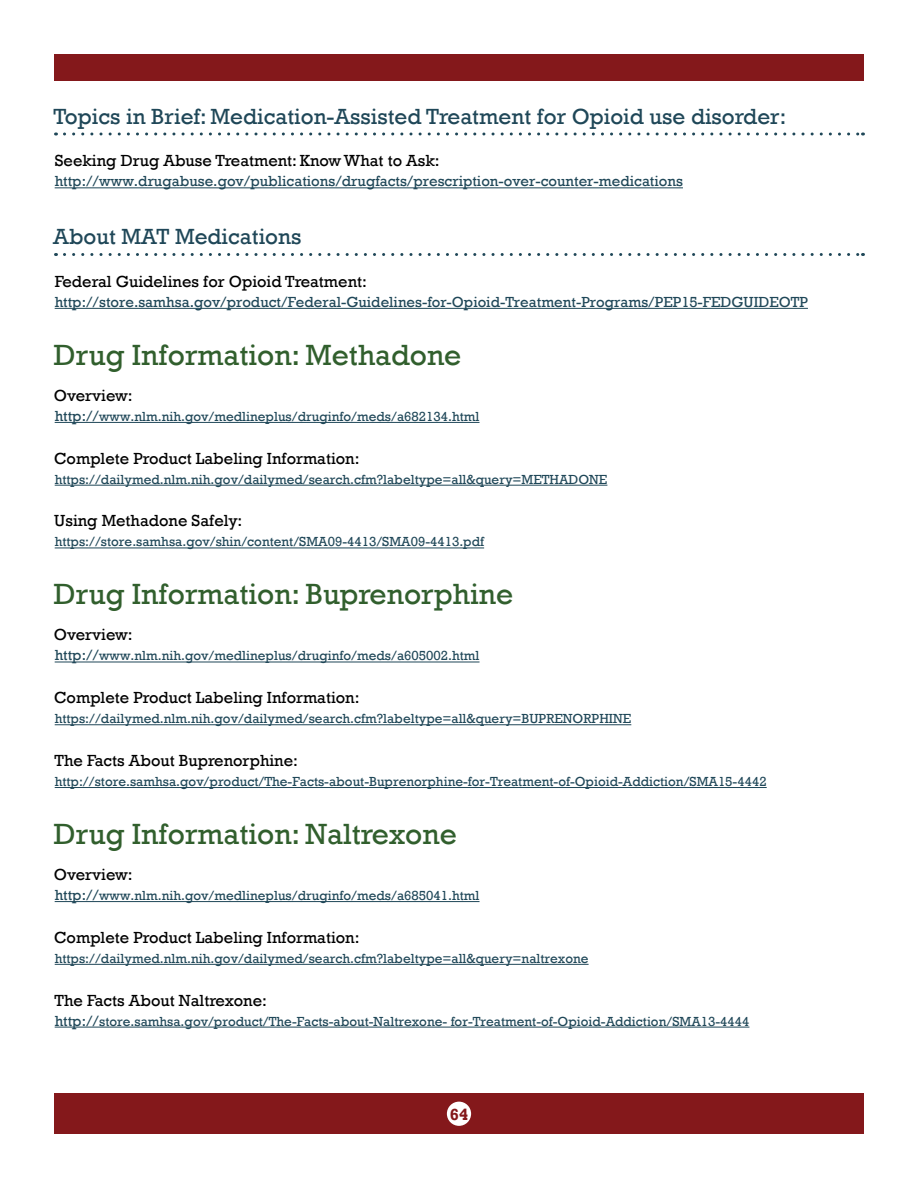
<style>
.page{position:relative;width:918px;height:1188px;background:#fff}
.page>*{position:absolute;margin:0;border:0;box-sizing:border-box;transform-origin:0 0}
.t1{font:30px "Rockwell";color:#315f2d}
.t2{font:22.5px "Rockwell";color:#1f4758}
.t3{font:16.5px "Rockwell";color:#000}
.t4{font:700 16.5px "Rockwell";color:#84181b}
.t5{font:15px "Rockwell";color:#1f4758}
.t6{font:13.5px "Rockwell";color:#1f4758}
.s1{font-size:15px}
</style>
<div class="page">
<div style="left:54px;top:54px;width:810px;height:27px;background:#84181b"></div>
<div style="left:54px;top:1094px;width:810px;height:40px;background:#84181b"></div>
<div style="left:447px;top:1102px;width:24px;height:24px;background:#fff;border-radius:50%"></div>
<svg style="left:64px;top:132px;width:799px;height:3px"></svg>
<hr style="left:55px;top:187px;width:628px;height:1px;background:#1f4758">
<svg style="left:64px;top:253px;width:799px;height:3px"></svg>
<hr style="left:55px;top:308px;width:753px;height:1px;background:#1f4758">
<hr style="left:55px;top:422px;width:425px;height:1px;background:#1f4758">
<hr style="left:55px;top:485px;width:552px;height:1px;background:#1f4758">
<hr style="left:55px;top:548px;width:429px;height:1px;background:#1f4758">
<hr style="left:55px;top:662px;width:425px;height:1px;background:#1f4758">
<hr style="left:55px;top:724px;width:576px;height:1px;background:#1f4758">
<hr style="left:55px;top:787px;width:712px;height:1px;background:#1f4758">
<hr style="left:55px;top:901px;width:425px;height:1px;background:#1f4758">
<hr style="left:55px;top:964px;width:534px;height:1px;background:#1f4758">
<hr style="left:55px;top:1027px;width:694px;height:1px;background:#1f4758">
<h5 class="t2" style="left:53px;top:103px;width:734px">Topics in Brief: Medication-Assisted Treatment for Opioid use disorder:</h5>
<p class="t3" style="left:55px;top:151px;width:386px">Seeking Drug Abuse Treatment: Know What to Ask:</p>
<p class="t5" style="left:55px;top:173px;width:630px">http://www.drugabuse.gov/publications/drugfacts/prescription-over-counter-medications</p>
<h5 class="t2" style="left:53px;top:224px;width:250px">About MAT Medications</h5>
<p class="t3" style="left:55px;top:272px;width:314px">Federal Guidelines for Opioid Treatment:</p>
<p class="t5" style="left:55px;top:293px;width:755px">http://store.samhsa.gov/product/Federal-Guidelines-for-Opioid-Treatment-Programs/PEP15-FEDGUIDEOTP</p>
<h4 class="t1" style="left:54px;top:338px;width:409px">Drug Information: Methadone</h4>
<p class="t3" style="left:54px;top:386px;width:80px">Overview:</p>
<p class="t6" style="left:55px;top:409px;width:426px"><span class="s1">http://</span>www.nlm.nih.gov/medlineplus/druginfo/meds/a682134.html</p>
<p class="t3" style="left:54px;top:449px;width:307px">Complete Product Labeling Information:</p>
<p class="t6" style="left:55px;top:471px;width:554px">https://dailymed.nlm.nih.gov/dailymed/search.cfm?labeltype=all&amp;query=METHADONE</p>
<p class="t3" style="left:54px;top:511px;width:190px">Using Methadone Safely:</p>
<p class="t6" style="left:55px;top:534px;width:431px">https://store.samhsa.gov/shin/content/SMA09-4413/SMA09-4413.pdf</p>
<h4 class="t1" style="left:54px;top:577px;width:461px">Drug Information: Buprenorphine</h4>
<p class="t3" style="left:54px;top:625px;width:80px">Overview:</p>
<p class="t6" style="left:55px;top:648px;width:426px"><span class="s1">http://</span>www.nlm.nih.gov/medlineplus/druginfo/meds/a605002.html</p>
<p class="t3" style="left:54px;top:688px;width:307px">Complete Product Labeling Information:</p>
<p class="t6" style="left:55px;top:711px;width:578px">https://dailymed.nlm.nih.gov/dailymed/search.cfm?labeltype=all&amp;query=BUPRENORPHINE</p>
<p class="t3" style="left:54px;top:751px;width:245px">The Facts About Buprenorphine:</p>
<p class="t6" style="left:55px;top:774px;width:713px">http://store.samhsa.gov/product/The-Facts-about-Buprenorphine-for-Treatment-of-Opioid-Addiction/SMA15-4442</p>
<h4 class="t1" style="left:54px;top:817px;width:404px">Drug Information: Naltrexone</h4>
<p class="t3" style="left:54px;top:865px;width:80px">Overview:</p>
<p class="t6" style="left:55px;top:888px;width:426px"><span class="s1">http://</span>www.nlm.nih.gov/medlineplus/druginfo/meds/a685041.html</p>
<p class="t3" style="left:54px;top:928px;width:307px">Complete Product Labeling Information:</p>
<p class="t6" style="left:55px;top:951px;width:535px">https://dailymed.nlm.nih.gov/dailymed/search.cfm?labeltype=all&amp;query=naltrexone</p>
<p class="t3" style="left:54px;top:991px;width:214px">The Facts About Naltrexone:</p>
<p class="t6" style="left:55px;top:1013px;width:696px"><span class="s1">http://</span>store.samhsa.gov/product/The-Facts-about-Naltrexone- for-Treatment-of-Opioid-Addiction/SMA13-4444</p>
<p class="t4" style="left:450px;top:1104px;width:20px">64</p>
</div>
